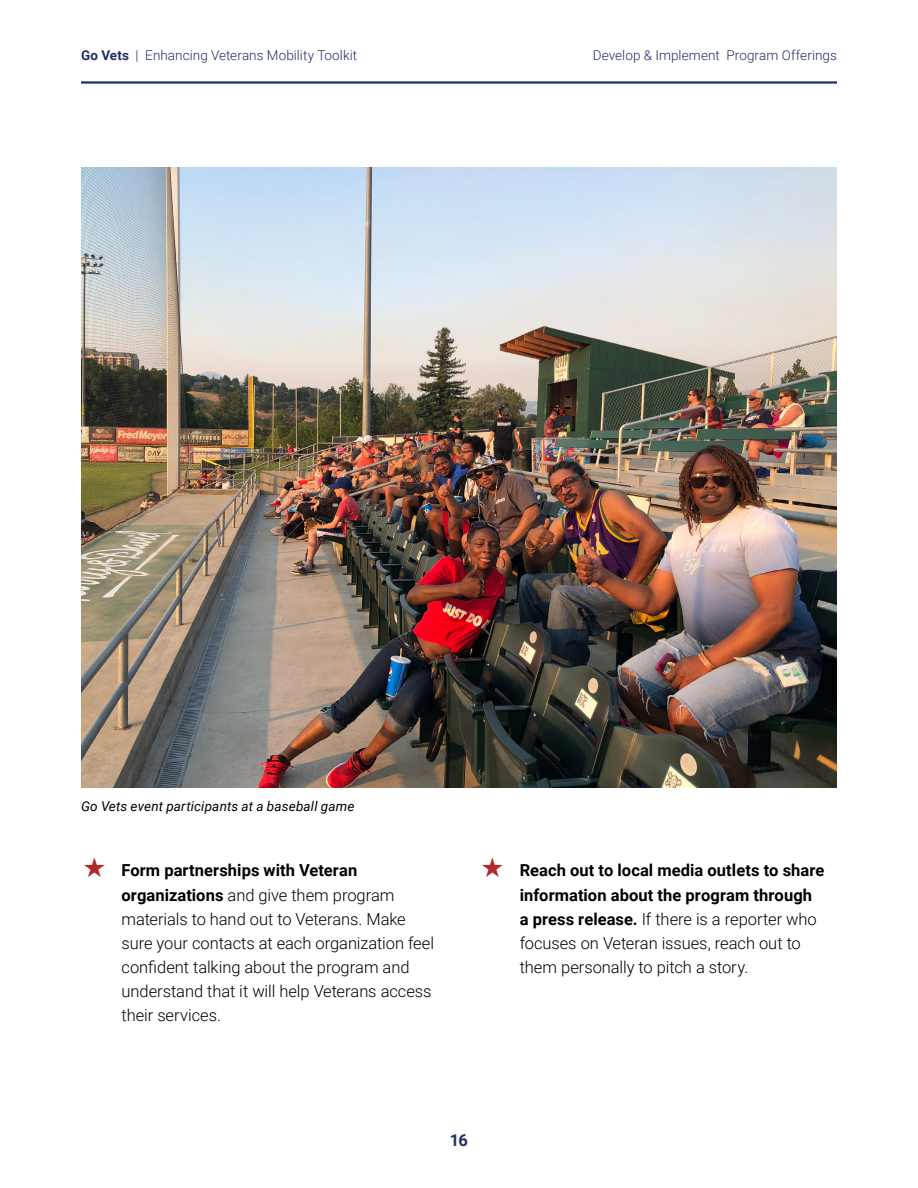
<style>
.page{position:relative;width:918px;height:1188px;background:#fff}
.page>*{position:absolute;margin:0;border:0;box-sizing:border-box;transform-origin:0 0}
.t1{font:300 16.5px/24px "Roboto";letter-spacing:-.005em;color:#000}
.t2{font:700 16.5px "Roboto";color:#212d64}
.t3{font:300 13.5px "Roboto";letter-spacing:.005em;color:#212d64}
.t4{font:italic 13.5px "Roboto";letter-spacing:.01em;color:#000}
.s1{font-weight:700}
</style>
<div class="page">
<hr style="left:81px;top:81px;width:756px;height:3px;background:#212d64">
<img style="left:81px;top:167px;width:756px;height:620px">
<p class="t3" style="left:81px;top:46px;width:278px"><span class="s1">Go Vets</span> | Enhancing Veterans Mobility Toolkit</p>
<p class="t3" style="left:593px;top:46px;width:246px">Develop &amp; Implement Program Offerings</p>
<p class="t4" style="left:81px;top:797px;width:275px">Go Vets event participants at a baseball game</p>
<p class="t1" style="left:122px;top:858px;width:314px"><span class="s1">Form partnerships with Veteran organizations</span> and give them program materials to hand out to Veterans. Make sure your contacts at each organization feel confident talking about the program and understand that it will help Veterans access their services.</p>
<p class="t1" style="left:520px;top:858px;width:306px"><span class="s1">Reach out to local media outlets to share information about the program through a press release.</span> If there is a reporter who focuses on Veteran issues, reach out to them personally to pitch a story.</p>
<p class="t2" style="left:450px;top:1128px;width:20px">16</p>
</div>
